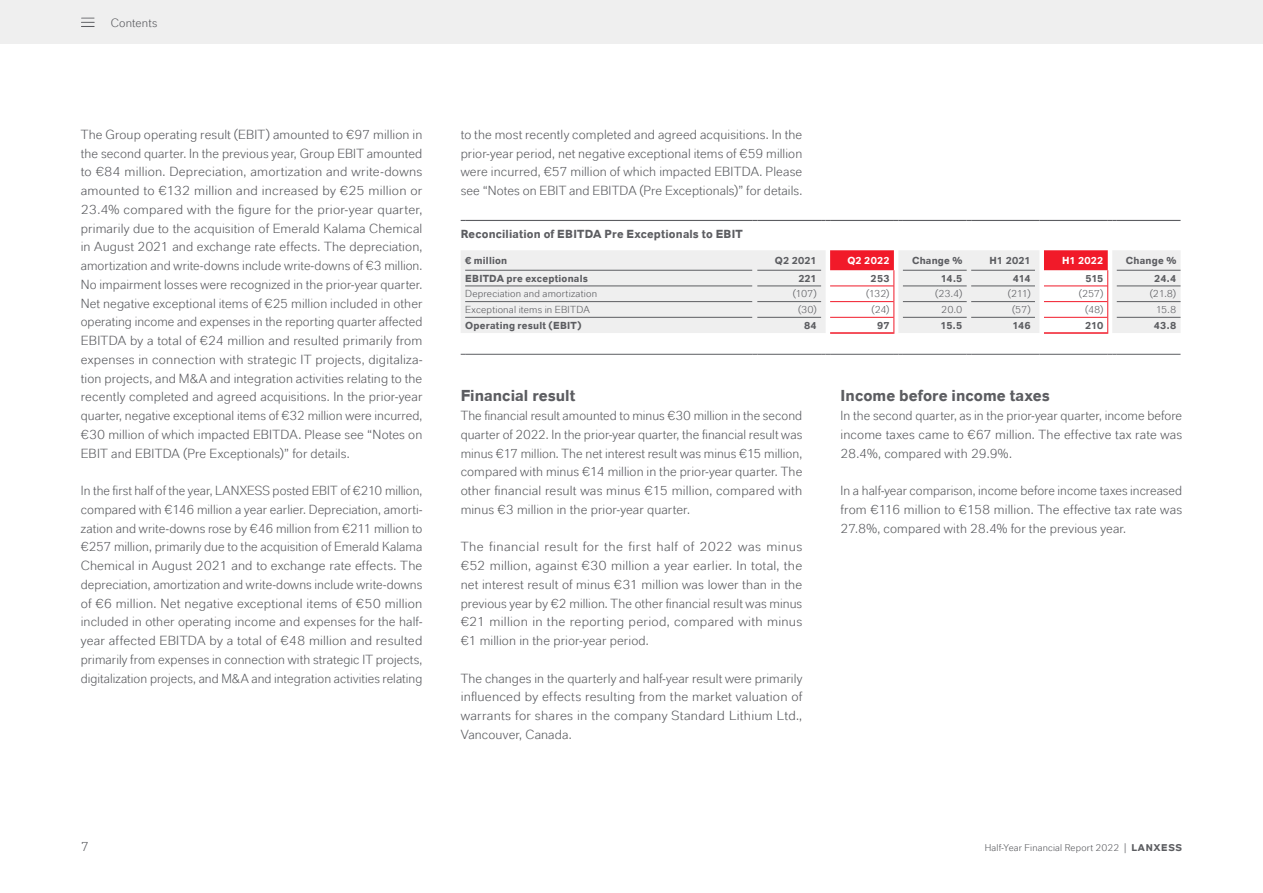
<style>
.page{position:relative;width:1263px;height:893px;background:#fff}
.page>*{position:absolute;margin:0;border:0;box-sizing:border-box;transform-origin:0 0}
.t1{font:700 15.75px "Lanxess";letter-spacing:.005em;color:#5c5d61}
.t2{font:13.2px/18.8px "Lanxess";letter-spacing:.01em;color:#5c5d61;text-align:justify}
.t3{font:12px "Lanxess";letter-spacing:.015em;color:#5c5d61}
.t4{font:700 11.7px "Lanxess";letter-spacing:.015em;color:#5c5d61}
.t5{font:700 10.2px "Lanxess";letter-spacing:.02em;color:#5c5d61}
.t6{font:10.2px "Lanxess";letter-spacing:.015em;color:#5c5d61}
.t7{font:700 10.2px "Lanxess";letter-spacing:.015em;color:#fff}
.t8{font:9.75px "Lanxess";letter-spacing:.015em;color:#5c5d61}
.s1{font-weight:700}
</style>
<div class="page">
<div style="left:461px;top:250px;width:719px;height:83px;background:#efefef"></div>
<hr style="left:757px;top:301px;width:64px;height:1px;background:#5c5d61">
<hr style="left:1117px;top:301px;width:63px;height:1px;background:#5c5d61">
<hr style="left:465px;top:270px;width:287px;height:1px;background:#5c5d61">
<hr style="left:757px;top:270px;width:64px;height:1px;background:#5c5d61">
<hr style="left:1117px;top:270px;width:63px;height:1px;background:#5c5d61">
<hr style="left:465px;top:220px;width:287px;height:1px;background:#5c5d61">
<hr style="left:757px;top:220px;width:64px;height:1px;background:#5c5d61">
<hr style="left:830px;top:220px;width:64px;height:1px;background:#5c5d61">
<hr style="left:903px;top:220px;width:64px;height:1px;background:#5c5d61">
<hr style="left:971px;top:220px;width:64px;height:1px;background:#5c5d61">
<hr style="left:1044px;top:220px;width:64px;height:1px;background:#5c5d61">
<hr style="left:1117px;top:220px;width:63px;height:1px;background:#5c5d61">
<hr style="left:465px;top:301px;width:287px;height:1px;background:#5c5d61">
<hr style="left:465px;top:317px;width:287px;height:1px;background:#5c5d61">
<hr style="left:757px;top:317px;width:64px;height:1px;background:#5c5d61">
<hr style="left:1117px;top:317px;width:63px;height:1px;background:#5c5d61">
<hr style="left:465px;top:286px;width:287px;height:1px;background:#5c5d61">
<hr style="left:757px;top:286px;width:64px;height:1px;background:#5c5d61">
<hr style="left:1117px;top:286px;width:63px;height:1px;background:#5c5d61">
<hr style="left:465px;top:354px;width:287px;height:1px;background:#5c5d61">
<hr style="left:757px;top:354px;width:64px;height:1px;background:#5c5d61">
<hr style="left:830px;top:354px;width:64px;height:1px;background:#5c5d61">
<hr style="left:903px;top:354px;width:64px;height:1px;background:#5c5d61">
<hr style="left:971px;top:354px;width:64px;height:1px;background:#5c5d61">
<hr style="left:1044px;top:354px;width:64px;height:1px;background:#5c5d61">
<hr style="left:1117px;top:354px;width:63px;height:1px;background:#5c5d61">
<svg style="left:830px;top:250px;width:278px;height:84px"></svg>
<div style="left:0;top:1px;width:1263px;height:43px;background:#efefef"></div>
<hr style="left:83px;top:17px;width:14px;height:4px;background:#000;opacity:.75">
<hr style="left:83px;top:26px;width:14px;height:3px;background:#000;opacity:.75">
<svg style="left:81px;top:17px;width:13px;height:12px"></svg>
<hr style="left:83px;top:22px;width:14px;height:3px;background:#000;opacity:.75">
<p class="t3" style="left:111px;top:16px;width:48px">Contents</p>
<p class="t2" style="left:81px;top:125px;width:343px">The Group operating result (EBIT) amounted to €97 million in the second quarter. In the previous year, Group EBIT amounted to €84 million. Depreciation, amortization and write-downs amounted to €132 million and increased by €25 million or 23.4% compared with the figure for the prior-year quarter, primarily due to the acquisition of Emerald Kalama Chemical in August 2021 and exchange rate effects. The depreciation, amortization and write-downs include write-downs of €3 million.<br>No impairment losses were recognized in the prior-year quarter.<br>Net negative exceptional items of €25 million included in other operating income and expenses in the reporting quarter affected EBITDA by a total of €24 million and resulted primarily from expenses in connection with strategic IT projects, digitaliza&shy;tion projects, and M&amp;A and integration activities relating to the recently completed and agreed acquisitions. In the prior-year quarter, negative exceptional items of €32 million were incurred, €30 million of which impacted EBITDA. Please see “Notes on EBIT and EBITDA (Pre Exceptionals)” for details.</p>
<p class="t2" style="left:81px;top:481px;width:343px">In the first half of the year, LANXESS posted EBIT of €210 million, compared with €146 million a year earlier. Depreciation, amorti&shy;zation and write-downs rose by €46 million from €211 million to €257 million, primarily due to the acquisition of Emerald Kalama Chemical in August 2021 and to exchange rate effects. The depreciation, amortization and write-downs include write-downs of €6 million. Net negative exceptional items of €50 million included in other operating income and expenses for the half&shy;year affected EBITDA by a total of €48 million and resulted primarily from expenses in connection with strategic IT projects, digitalization projects, and M&amp;A and integration activities relating</p>
<p class="t2" style="left:461px;top:125px;width:343px">to the most recently completed and agreed acquisitions. In the prior-year period, net negative exceptional items of €59 million were incurred, €57 million of which impacted EBITDA. Please see “Notes on EBIT and EBITDA (Pre Exceptionals)” for details.</p>
<p class="t4" style="left:461px;top:225px;width:284px">Reconciliation of EBITDA Pre Exceptionals to EBIT</p>
<p class="t5" style="left:465px;top:253px;width:44px">€ million</p>
<p class="t5" style="left:775px;top:253px;width:43px">Q2 2021</p>
<p class="t7" style="left:847px;top:253px;width:44px">Q2 2022</p>
<p class="t5" style="left:912px;top:253px;width:52px">Change %</p>
<p class="t5" style="left:990px;top:253px;width:43px">H1 2021</p>
<p class="t7" style="left:1062px;top:253px;width:43px">H1 2022</p>
<p class="t5" style="left:1126px;top:253px;width:52px">Change %</p>
<p class="t5" style="left:465px;top:271px;width:124px">EBITDA pre exceptionals</p>
<p class="t5" style="left:798px;top:271px;width:20px">221</p>
<p class="t5" style="left:871px;top:271px;width:20px">253</p>
<p class="t5" style="left:941px;top:271px;width:23px">14.5</p>
<p class="t5" style="left:1013px;top:271px;width:19px">414</p>
<p class="t5" style="left:1085px;top:271px;width:20px">515</p>
<p class="t5" style="left:1154px;top:271px;width:24px">24.4</p>
<p class="t6" style="left:465px;top:288px;width:133px">Depreciation and amortization</p>
<p class="t6" style="left:793px;top:288px;width:26px">(107)</p>
<p class="t6" style="left:866px;top:288px;width:25px">(132)</p>
<p class="t6" style="left:935px;top:288px;width:29px">(23.4)</p>
<p class="t6" style="left:1008px;top:288px;width:24px">(211)</p>
<p class="t6" style="left:1079px;top:288px;width:26px">(257)</p>
<p class="t6" style="left:1150px;top:288px;width:28px">(21.8)</p>
<p class="t6" style="left:465px;top:304px;width:126px">Exceptional items in EBITDA</p>
<p class="t6" style="left:798px;top:304px;width:20px">(30)</p>
<p class="t6" style="left:871px;top:304px;width:20px">(24)</p>
<p class="t6" style="left:941px;top:304px;width:23px">20.0</p>
<p class="t6" style="left:1012px;top:304px;width:20px">(57)</p>
<p class="t6" style="left:1085px;top:304px;width:20px">(48)</p>
<p class="t6" style="left:1156px;top:304px;width:22px">15.8</p>
<p class="t5" style="left:465px;top:318px;width:118px">Operating result (EBIT)</p>
<p class="t5" style="left:804px;top:318px;width:14px">84</p>
<p class="t5" style="left:877px;top:318px;width:14px">97</p>
<p class="t5" style="left:940px;top:318px;width:23px">15.5</p>
<p class="t5" style="left:1012px;top:318px;width:20px">146</p>
<p class="t5" style="left:1085px;top:318px;width:20px">210</p>
<p class="t5" style="left:1154px;top:318px;width:24px">43.8</p>
<p class="t1" style="left:461px;top:385px;width:116px">Financial result</p>
<p class="t2" style="left:461px;top:406px;width:343px">The financial result amounted to minus €30 million in the second quarter of 2022. In the prior-year quarter, the financial result was minus €17 million. The net interest result was minus €15 million, compared with minus €14 million in the prior-year quarter. The other financial result was minus €15 million, compared with minus €3 million in the prior-year quarter.</p>
<p class="t2" style="left:461px;top:537px;width:343px">The financial result for the first half of 2022 was minus €52 million, against €30 million a year earlier. In total, the net interest result of minus €31 million was lower than in the previous year by €2 million. The other financial result was minus €21 million in the reporting period, compared with minus €1 million in the prior-year period.</p>
<p class="t2" style="left:461px;top:669px;width:343px">The changes in the quarterly and half-year result were primarily influenced by effects resulting from the market valuation of warrants for shares in the company Standard Lithium Ltd., Vancouver, Canada.</p>
<p class="t1" style="left:840px;top:385px;width:211px">Income before income taxes</p>
<p class="t2" style="left:840px;top:406px;width:343px">In the second quarter, as in the prior-year quarter, income before income taxes came to €67 million. The effective tax rate was 28.4%, compared with 29.9%.</p>
<p class="t2" style="left:840px;top:481px;width:343px">In a half-year comparison, income before income taxes increased from €116 million to €158 million. The effective tax rate was 27.8%, compared with 28.4% for the previous year.</p>
<p class="t2" style="left:81px;top:837px;width:10px">7</p>
<p class="t8" style="left:985px;top:842px;width:199px">Half-Year Financial Report 2022 | <span class="s1">LANXESS</span></p>
</div>
